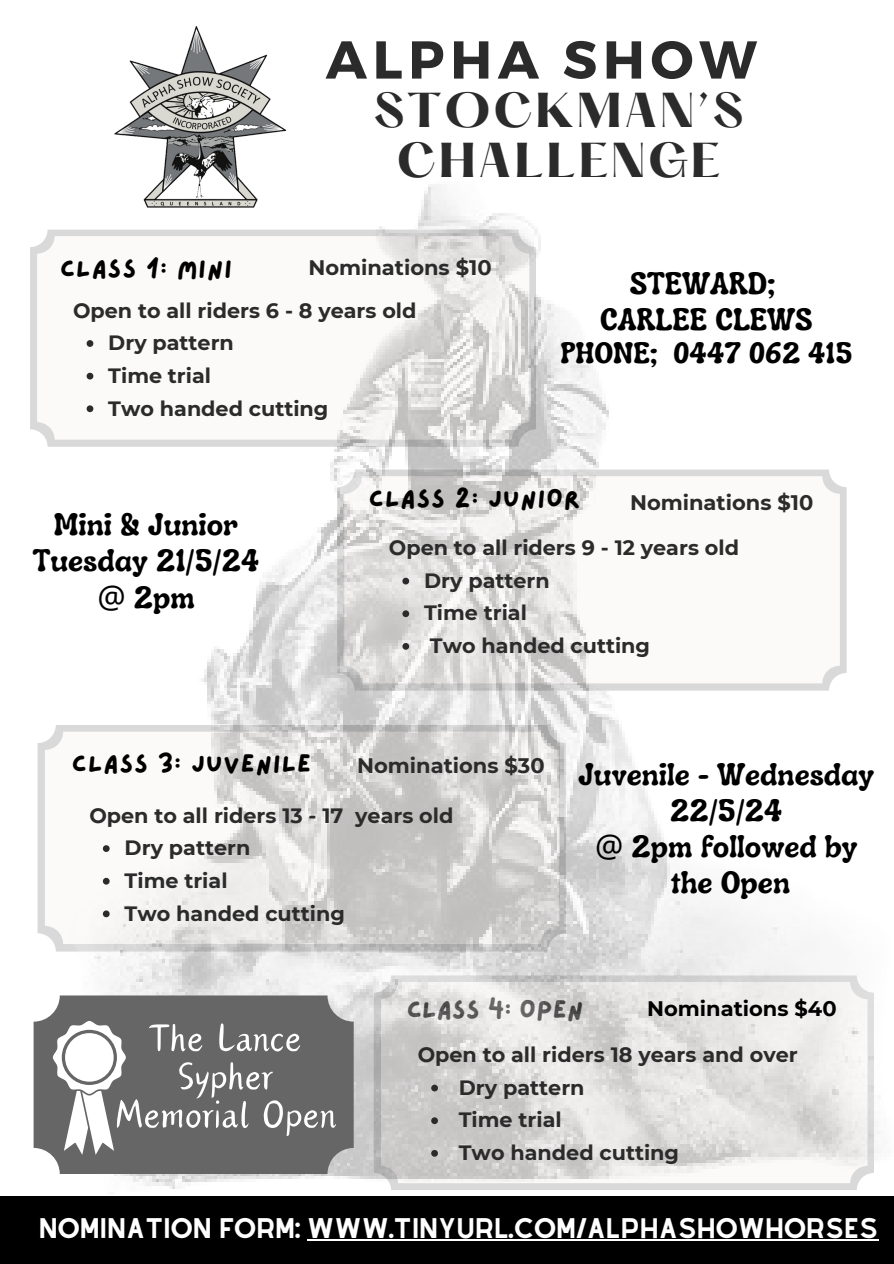
<style>
.page{position:relative;width:894px;height:1264px;background:#fff}
.page>*{position:absolute;margin:0;border:0;box-sizing:border-box;transform-origin:0 0}
.t1{font:700 53.25px "Montserrat";letter-spacing:.11em;color:#2b2b2b}
.t2{font:52.65px/38.2px "Canva Cake Shop";color:#fff;text-align:center}
.t3{font:700 42.9px/49.5px "Hatton";letter-spacing:.05em;color:#2b2b2b;text-align:center}
.t4{font:700 31.5px/36px "Luckybones";color:#000;text-align:center}
.t5{font:700 30px "Luckybones";color:#000}
.t6{font:25.5px "Lazydog";letter-spacing:.045em;color:#000}
.t7{font:25.5px "Lazydog";letter-spacing:.01em;color:#444343}
.t8{font:24.75px "Alyssum Sans";color:#fff}
.t9{font:700 21px "Montserrat";color:#2b2b2b}
.t10{font:700 21px "Montserrat";color:#000}
.t11{font:700 20.7px/32.7px "Montserrat";color:#2b2b2b}
.s1{font-family:"Noto Sans";font-weight:400}
</style>
<div class="page">
<img style="left:30px;top:184px;width:848px;height:1006px">
<img style="left:107px;top:26px;width:185px;height:185px">
<div style="left:0;top:1196px;width:893px;height:67px;background:#000"></div>
<div style="left:34px;top:995px;width:319px;height:179px;background:#666;border-radius:26px"></div>
<svg style="left:53px;top:1021px;width:73px;height:133px"></svg>
<svg style="left:65px;top:1033px;width:49px;height:48px"></svg>
<div style="left:67px;top:1034px;width:45px;height:45px;background:#fff;border-radius:50%"></div>
<svg style="left:431px;top:1084px;width:7px;height:7px"></svg>
<svg style="left:431px;top:1117px;width:7px;height:7px"></svg>
<svg style="left:431px;top:1149px;width:7px;height:7px"></svg>
<svg style="left:103px;top:845px;width:7px;height:7px"></svg>
<svg style="left:103px;top:877px;width:7px;height:7px"></svg>
<svg style="left:103px;top:910px;width:7px;height:7px"></svg>
<svg style="left:402px;top:577px;width:7px;height:7px"></svg>
<svg style="left:402px;top:610px;width:7px;height:7px"></svg>
<svg style="left:402px;top:643px;width:7px;height:6px"></svg>
<svg style="left:87px;top:340px;width:6px;height:7px"></svg>
<svg style="left:87px;top:373px;width:6px;height:6px"></svg>
<svg style="left:87px;top:405px;width:6px;height:7px"></svg>
<hr style="left:307px;top:1239px;width:476px;height:2px;background:#fff">
<hr style="left:783px;top:1239px;width:95px;height:2px;background:#fff">
<h1 class="t1" style="left:326px;top:25px;width:432px">ALPHA SHOW</h1>
<h3 class="t3" style="left:373px;top:91px;width:371px">STOCKMAN’S<br>CHALLENGE</h3>
<p class="t6" style="left:60px;top:256px;width:173px">CLASS 1: MINI</p>
<p class="t9" style="left:308px;top:255px;width:185px">Nominations $10</p>
<p class="t11" style="left:108px;top:294px;width:309px;text-indent:-35px">Open to all riders 6 - 8 years old<br>Dry pattern<br>Time trial<br>Two handed cutting</p>
<h3 class="t4" style="left:600px;top:264px;width:214px">STEWARD;<br>CARLEE CLEWS</h3>
<h3 class="t5" style="left:560px;top:334px;width:293px">PHONE; 0447 062 415</h3>
<h3 class="t4" style="left:33px;top:505px;width:228px">Mini &amp; Junior<br>Tuesday 21/5/24 <span class="s1">@</span> 2pm</h3>
<p class="t6" style="left:369px;top:486px;width:213px">CLASS 2: JUNIOR</p>
<p class="t9" style="left:630px;top:490px;width:185px">Nominations $10</p>
<p class="t11" style="left:424px;top:531px;width:316px;text-indent:-35px">Open to all riders 9 - 12 years old<br>Dry pattern<br>Time trial<br>Two handed cutting</p>
<p class="t6" style="left:72px;top:751px;width:241px">CLASS 3: JUVENILE</p>
<p class="t9" style="left:357px;top:752px;width:189px">Nominations $30</p>
<p class="t11" style="left:125px;top:799px;width:330px;text-indent:-35px">Open to all riders 13 - 17 years old<br>Dry pattern<br>Time trial<br>Two handed cutting</p>
<h3 class="t4" style="left:578px;top:755px;width:297px">Juvenile - Wednesday<br>22/5/24<br><span class="s1">@</span> 2pm followed by the Open</h3>
<h2 class="t2" style="left:114px;top:1020px;width:223px">The Lance<br>Sypher<br>Memorial Open</h2>
<p class="t7" style="left:406px;top:997px;width:178px">CLASS 4: OPEN</p>
<p class="t10" style="left:647px;top:995px;width:191px">Nominations $40</p>
<p class="t11" style="left:458px;top:1038px;width:340px;text-indent:-41px">Open to all riders 18 years and over<br>Dry pattern<br>Time trial<br>Two handed cutting</p>
<p class="t8" style="left:39px;top:1213px;width:840px">NOMINATION FORM: WWW.TINYURL.COM/ALPHASHOWHORSES</p>
</div>
